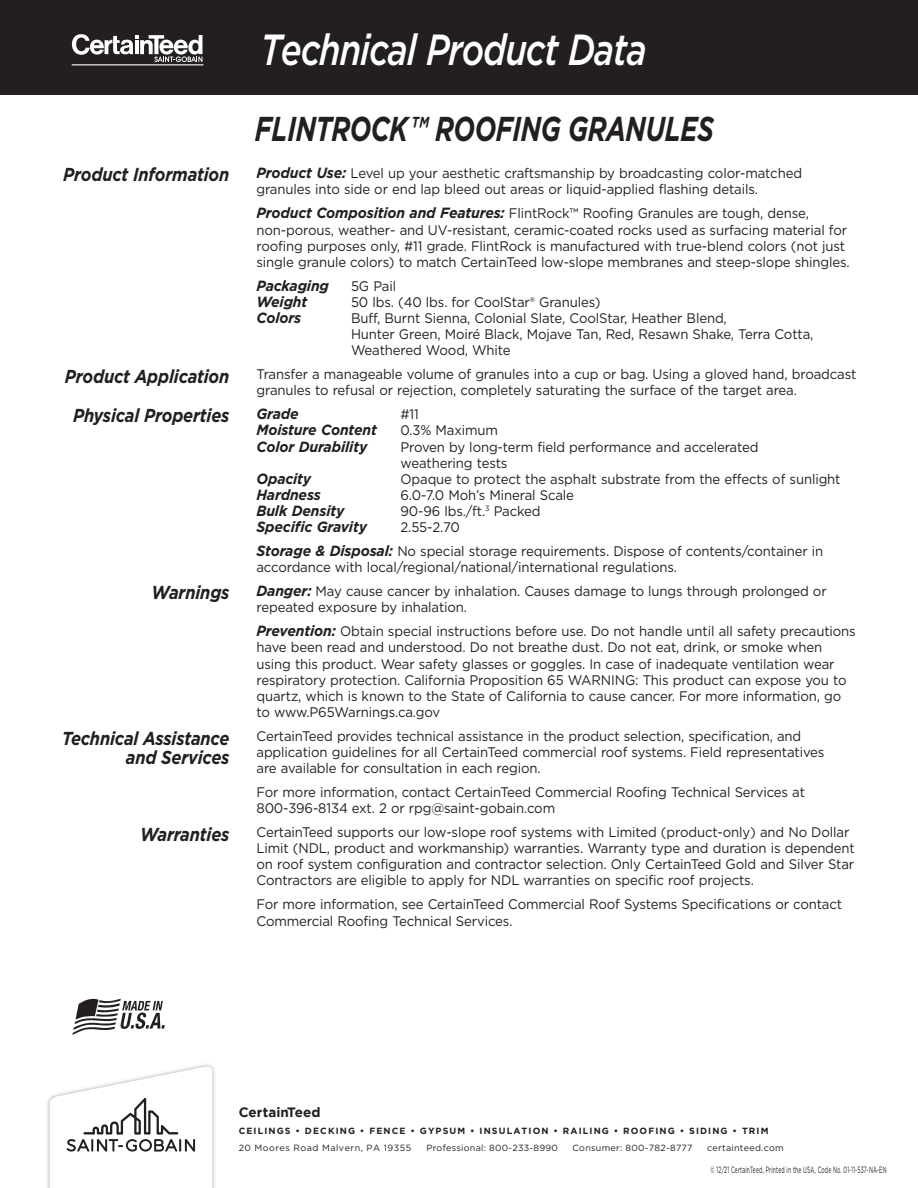
<style>
.page{position:relative;width:918px;height:1188px;background:#fff}
.page>*{position:absolute;margin:0;border:0;box-sizing:border-box;transform-origin:0 0}
.t1{font:italic 700 45px "Arial Narrow";letter-spacing:-.03em;color:#fff}
.t2{font:italic 500 43.5px "Gotham";letter-spacing:-.03em;color:#fff;scale:.8 1}
.t3{font:italic 700 34.5px "Gotham";letter-spacing:-.015em;color:#231f20;scale:.75 1}
.t4{font:italic 700 18.75px/39.6px "Gotham";letter-spacing:-.01em;color:#231f20;text-align:center;scale:.88 1}
.t5{font:italic 700 14.85px "Gotham";letter-spacing:-.01em;color:#231f20;scale:.95 1}
.t6{font:13.8px/16px "Gotham";letter-spacing:-.01em;color:#231f20;scale:.95 1}
.t7{font:700 13.5px "Gotham";color:#231f20}
.t8{font:9.15px "Gotham";letter-spacing:.04em;color:#231f20;scale:.54 1}
.t9{font:700 9px "Gotham";letter-spacing:.125em;color:#231f20}
.t10{font:9px "Gotham";letter-spacing:.03em;color:#231f20}
.t11{font:9px "Gotham";letter-spacing:.055em;color:#231f20}
.s1{font-weight:700;font-style:italic;font-size:14.85px}
</style>
<div class="page">
<div style="left:0;top:0;width:918px;height:95px;background:#231f20"></div>
<svg style="left:72px;top:999px;width:93px;height:36px"></svg>
<hr style="left:72px;top:64px;width:131px;height:1px;background:#fff">
<svg style="left:72px;top:34px;width:130px;height:28px"></svg>
<div style="left:45px;top:1062px;width:172px;height:126px;background:#231f20;opacity:.41"></div>
<svg style="left:50px;top:1065px;width:162px;height:123px"></svg>
<h3 class="t4" style="left:63px;top:155px;width:191px">Product Information</h3>
<h3 class="t4" style="left:65px;top:356px;width:189px">Product Application<br>Physical Properties</h3>
<h3 class="t4" style="left:152px;top:573px;width:90px">Warnings</h3>
<h3 class="t4" style="left:62px;top:728px;width:192px;line-height:19.5px;text-align:right">Technical Assistance and Services</h3>
<h3 class="t4" style="left:140px;top:814px;width:103px">Warranties</h3>
<h1 class="t1" style="left:256px;top:15px;width:385px">Technical Product Data</h1>
<h2 class="t2" style="left:260px;top:21px;width:484px">Technical Product Data</h2>
<h3 class="t3" style="left:255px;top:106px;width:613px">FlintROCK™ ROOFING GRANULES</h3>
<p class="t6" style="left:256px;top:165px;width:576px"><span class="s1">Product Use:</span> Level up your aesthetic craftsmanship by broadcasting color-matched granules into side or end lap bleed out areas or liquid-applied flashing details.</p>
<p class="t6" style="left:256px;top:205px;width:626px"><span class="s1">Product Composition and Features:</span> FlintRock™ Roofing Granules are tough, dense, non-porous, weather- and UV-resistant, ceramic-coated rocks used as surfacing material for roofing purposes only, #11 grade. FlintRock is manufactured with true-blend colors (not just single granule colors) to match CertainTeed low-slope membranes and steep-slope shingles.</p>
<p class="t5" style="left:256px;top:276px;width:78px">Packaging</p>
<p class="t6" style="left:351px;top:278px;width:49px">5G Pail</p>
<p class="t5" style="left:256px;top:292px;width:55px">Weight</p>
<p class="t6" style="left:351px;top:294px;width:264px">50 lbs. (40 lbs. for CoolStar® Granules)</p>
<p class="t5" style="left:256px;top:308px;width:49px">Colors</p>
<p class="t6" style="left:351px;top:310px;width:488px">Buff, Burnt Sienna, Colonial Slate, CoolStar, Heather Blend,<br>Hunter Green, Moiré Black, Mojave Tan, Red, Resawn Shake, Terra Cotta,<br>Weathered Wood, White</p>
<p class="t6" style="left:257px;top:366px;width:633px">Transfer a manageable volume of granules into a cup or bag. Using a gloved hand, broadcast granules to refusal or rejection, completely saturating the surface of the target area.</p>
<p class="t5" style="left:256px;top:404px;width:46px">Grade</p>
<p class="t6" style="left:400px;top:406px;width:21px">#11</p>
<p class="t5" style="left:256px;top:420px;width:128px">Moisture Content</p>
<p class="t6" style="left:400px;top:422px;width:104px">0.3% Maximum</p>
<p class="t5" style="left:256px;top:436px;width:118px">Color Durability</p>
<p class="t6" style="left:400px;top:438px;width:378px">Proven by long-term field performance and accelerated weathering tests</p>
<p class="t5" style="left:256px;top:469px;width:59px">Opacity</p>
<p class="t6" style="left:400px;top:471px;width:465px">Opaque to protect the asphalt substrate from the effects of sunlight</p>
<p class="t5" style="left:256px;top:485px;width:69px">Hardness</p>
<p class="t6" style="left:400px;top:487px;width:184px">6.0-7.0 Moh’s Mineral Scale</p>
<p class="t5" style="left:256px;top:501px;width:94px">Bulk Density</p>
<p class="t6" style="left:400px;top:503px;width:149px">90-96 lbs./ft.<sup>3</sup> Packed</p>
<p class="t5" style="left:256px;top:517px;width:118px">Specific Gravity</p>
<p class="t6" style="left:256px;top:515px;width:598px;line-height:24px;text-indent:144px">2.55-2.70<br><span class="s1">Storage &amp; Disposal:</span> No special storage requirements. Dispose of contents/container in</p>
<p class="t6" style="left:256px;top:555px;width:602px;line-height:24px">accordance with local/regional/national/international regulations.<br><span class="s1">Danger:</span> May cause cancer by inhalation. Causes damage to lungs through prolonged or</p>
<p class="t6" style="left:256px;top:595px;width:632px;line-height:24px">repeated exposure by inhalation.<br><span class="s1">Prevention:</span> Obtain special instructions before use. Do not handle until all safety precautions</p>
<p class="t6" style="left:257px;top:639px;width:623px">have been read and understood. Do not breathe dust. Do not eat, drink, or smoke when using this product. Wear safety glasses or goggles. In case of inadequate ventilation wear respiratory protection. California Proposition 65 WARNING: This product can expose you to quartz, which is known to the State of California to cause cancer. For more information, go to www.P65Warnings.ca.gov</p>
<p class="t6" style="left:257px;top:728px;width:599px">CertainTeed provides technical assistance in the product selection, specification, and application guidelines for all CertainTeed commercial roof systems. Field representatives are available for consultation in each region.</p>
<p class="t6" style="left:257px;top:784px;width:579px">For more information, contact CertainTeed Commercial Roofing Technical Services at<br>800-396-8134 ext. 2 or rpg@saint-gobain.com</p>
<p class="t6" style="left:257px;top:824px;width:631px">CertainTeed supports our low-slope roof systems with Limited (product-only) and No Dollar Limit (NDL, product and workmanship) warranties. Warranty type and duration is dependent on roof system configuration and contractor selection. Only CertainTeed Gold and Silver Star Contractors are eligible to apply for NDL warranties on specific roof projects.</p>
<p class="t6" style="left:257px;top:896px;width:618px">For more information, see CertainTeed Commercial Roof Systems Specifications or contact<br>Commercial Roofing Technical Services.</p>
<p class="t7" style="left:239px;top:1104px;width:83px">CertainTeed</p>
<p class="t9" style="left:239px;top:1125px;width:531px">CEILINGS • DECKING • FENCE • GYPSUM • INSULATION • RAILING • ROOFING • SIDING • TRIM</p>
<p class="t11" style="left:239px;top:1142px;width:174px">20 Moores Road Malvern, PA 19355</p>
<p class="t10" style="left:426px;top:1142px;width:133px">Professional: 800-233-8990</p>
<p class="t10" style="left:572px;top:1142px;width:122px">Consumer: 800-782-8777</p>
<p class="t10" style="left:707px;top:1142px;width:78px">certainteed.com</p>
<p class="t8" style="left:711px;top:1164px;width:328px">© 12/21 CertainTeed, Printed in the USA, Code No. 01-11-537-NA-EN</p>
</div>
